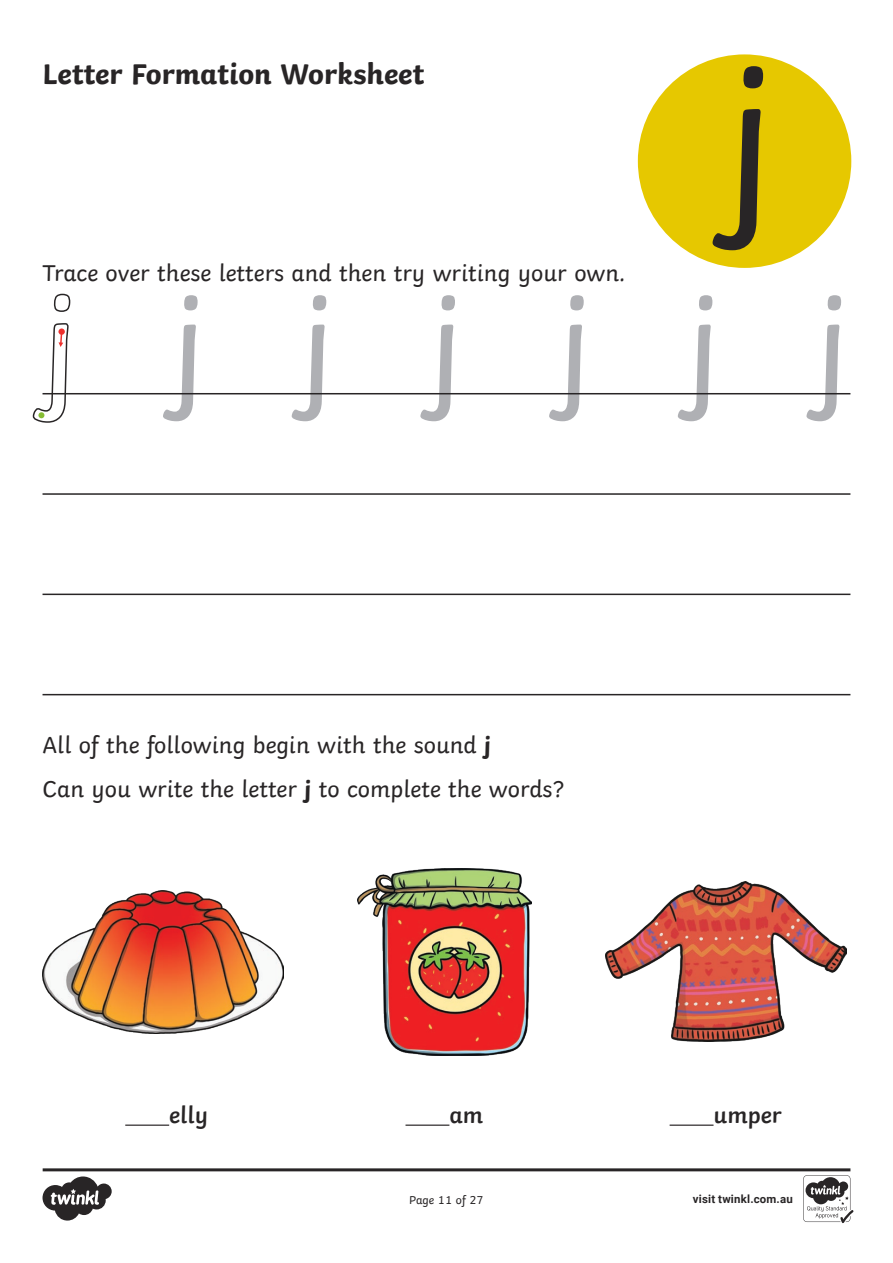
<style>
.page{position:relative;width:893px;height:1263px;background:#fff}
.page>*{position:absolute;margin:0;border:0;box-sizing:border-box;transform-origin:0 0}
.Heading_3{font:195px "Twinkl";color:#282526}
.KS1_Body_Copy{font:133.5px "Twinkl";letter-spacing:.7em;color:#afb0b4}
.Heading_3-2{font:700 30px "Twinkl";color:#282526}
.KS1_Body_Copy-2{font:24px "Twinkl";color:#282526}
.KS1_Body_Copy-3{font:600 24px "Twinkl";color:#282526}
.t1{font:12px "Twinkl";color:#282526}
.t2{font:700 11.4px "Roboto";letter-spacing:.02em;color:#282526}
.s1{color:#fff}
.s2{font-weight:700}
</style>
<div class="page">
<div style="left:638px;top:54px;width:213px;height:214px;background:#e6c800;border-radius:50%"></div>
<hr style="left:43px;top:393px;width:807px;height:1px;background:#282526">
<hr style="left:43px;top:493px;width:807px;height:2px;background:#282526">
<hr style="left:43px;top:594px;width:807px;height:1px;background:#282526">
<hr style="left:43px;top:694px;width:807px;height:1px;background:#282526">
<img style="left:43px;top:890px;width:240px;height:143px">
<hr style="left:125px;top:1124px;width:44px;height:2px;background:#282526">
<img style="left:358px;top:868px;width:173px;height:187px">
<hr style="left:405px;top:1124px;width:44px;height:2px;background:#282526">
<img style="left:605px;top:882px;width:241px;height:160px">
<hr style="left:670px;top:1124px;width:43px;height:2px;background:#282526">
<svg style="left:32px;top:293px;width:40px;height:130px"></svg>
<svg style="left:43px;top:1168px;width:810px;height:55px"></svg>
<p class="Heading_3-2" style="left:43px;top:49px;width:383px">Letter Formation Worksheet</p>
<p class="Heading_3" style="left:725px;top:-13px;width:53px">j</p>
<p class="KS1_Body_Copy-2" style="left:43px;top:255px;width:584px">Trace over these letters and then try writing your own.</p>
<p class="KS1_Body_Copy" style="left:43px;top:241px;width:809px"><span class="s1">j</span>jjjjjj</p>
<p class="KS1_Body_Copy-2" style="left:43px;top:726px;width:450px">All of the following begin with the sound <span class="s2">j</span></p>
<p class="KS1_Body_Copy-2" style="left:43px;top:770px;width:523px">Can you write the letter <span class="s2">j</span> to complete the words?</p>
<p class="KS1_Body_Copy-3" style="left:169px;top:1096px;width:40px">elly</p>
<p class="KS1_Body_Copy-3" style="left:449px;top:1096px;width:35px">am</p>
<p class="KS1_Body_Copy-3" style="left:713px;top:1096px;width:70px">umper</p>
<p class="t1" style="left:409px;top:1191px;width:76px">Page 11 of 27</p>
<p class="t2" style="left:693px;top:1191px;width:101px">visit twinkl.com.au</p>
</div>
